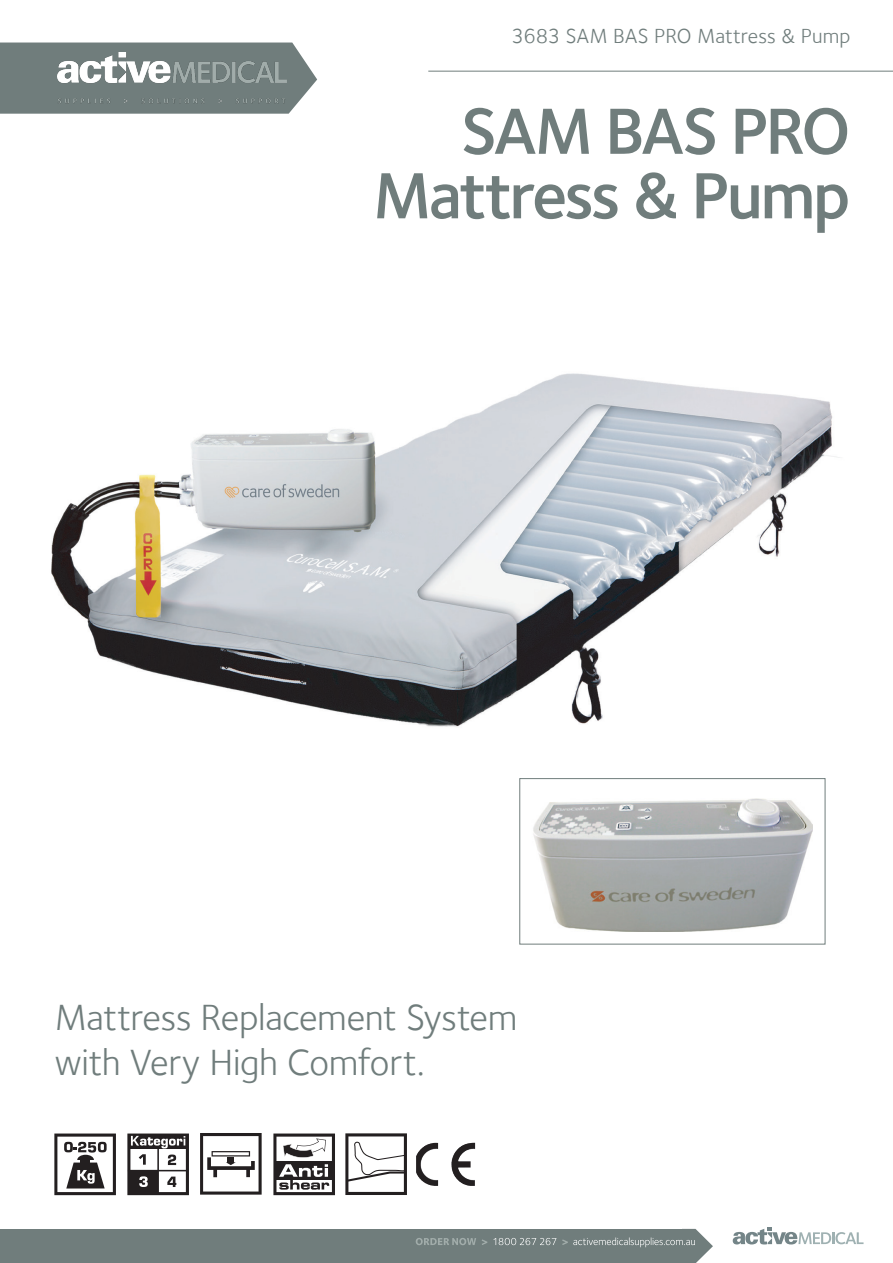
<style>
.page{position:relative;width:893px;height:1263px;background:#fff}
.page>*{position:absolute;margin:0;border:0;box-sizing:border-box;transform-origin:0 0}
.t1{font:600 67.5px "Foundry Sterling";letter-spacing:-.045em;color:#707d7c}
.t2{font:37.5px/45px "Foundry Sterling";letter-spacing:-.01em;color:#707d7c}
.t3{font:21px "Foundry Sterling";color:#707d7c}
</style>
<div class="page">
<hr style="left:428px;top:71px;width:465px;height:1px;background:#707d7c">
<div style="left:0;top:1229px;width:695px;height:34px;background:#707d7c"></div>
<svg style="left:562px;top:1229px;width:151px;height:34px"></svg>
<svg style="left:493px;top:1238px;width:63px;height:7px"></svg>
<svg style="left:482px;top:1239px;width:5px;height:6px"></svg>
<svg style="left:416px;top:1238px;width:60px;height:7px"></svg>
<svg style="left:733px;top:1227px;width:130px;height:17px"></svg>
<svg style="left:0;top:42px;width:317px;height:72px;background:#7f8b8a"></svg>
<img style="left:58px;top:53px;width:229px;height:50px">
<img style="left:533px;top:799px;width:279px;height:133px">
<div style="left:519px;top:778px;width:306px;height:166px;border:1px solid #707d7c"></div>
<svg style="left:127px;top:1133px;width:62px;height:62px"></svg>
<svg style="left:273px;top:1133px;width:62px;height:62px"></svg>
<svg style="left:345px;top:1133px;width:62px;height:62px"></svg>
<svg style="left:54px;top:1133px;width:62px;height:62px"></svg>
<img style="left:416px;top:1143px;width:59px;height:43px">
<svg style="left:200px;top:1133px;width:62px;height:61px"></svg>
<img style="left:51px;top:373px;width:789px;height:354px">
<p class="t3" style="left:511px;top:24px;width:340px">3683 SAM BAS PRO Mattress &amp; Pump</p>
<p class="t1" style="left:461px;top:91px;width:391px">SAM BAS PRO</p>
<p class="t1" style="left:373px;top:156px;width:479px">Mattress &amp; Pump</p>
<p class="t2" style="left:54px;top:994px;width:464px">Mattress Replacement System with Very High Comfort.</p>
</div>
